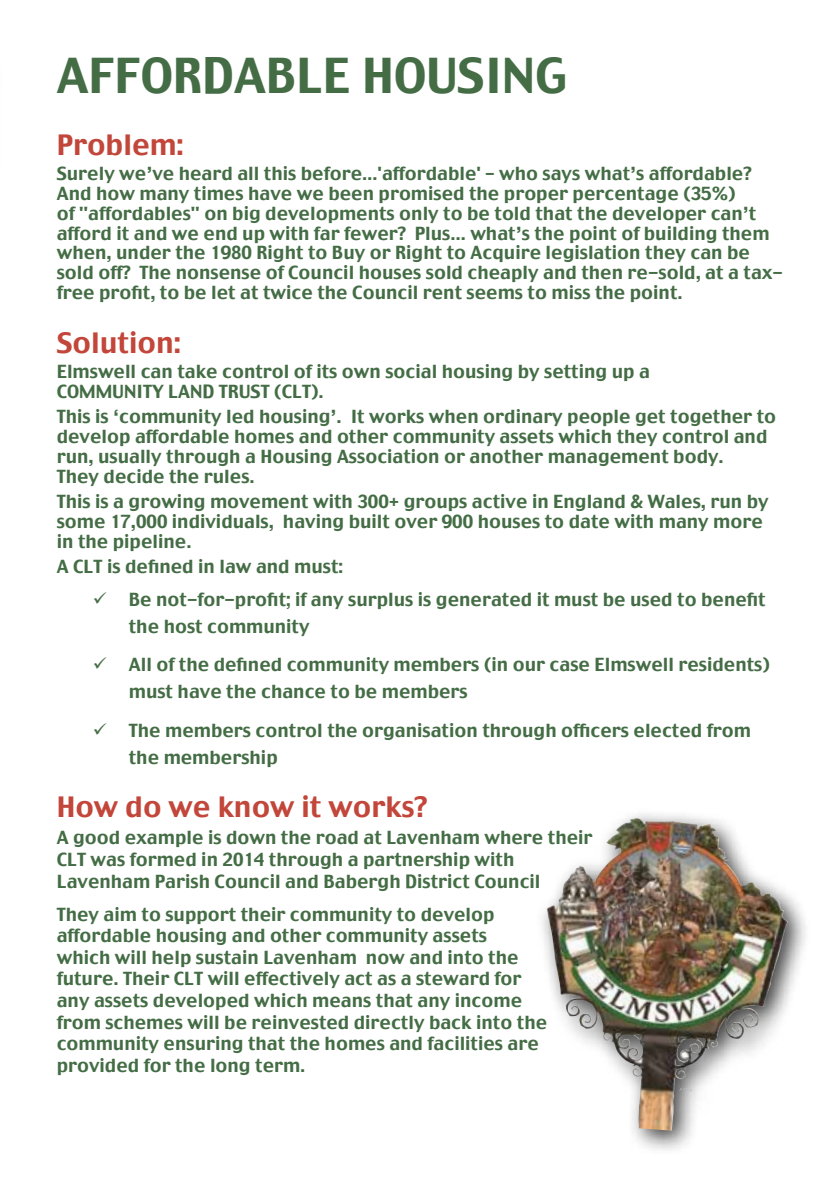
<style>
.page{position:relative;width:840px;height:1191px;background:#fff}
.page>*{position:absolute;margin:0;border:0;box-sizing:border-box;transform-origin:0 0}
.t1{font:48px "Charcoal";color:#446d45}
.t2{font:28px "Charcoal";color:#c2463a}
.t3{font:18px/19.8px "Charcoal";color:#446d45}
</style>
<div class="page">
<div style="left:535px;top:806px;width:276px;height:349px;background:#000;opacity:.75"></div>
<img style="left:546px;top:818px;width:87px;height:222px">
<h1 class="t1" style="left:57px;top:44px;width:511px">AFFORDABLE HOUSING</h1>
<h2 class="t2" style="left:57px;top:126px;width:128px">Problem:</h2>
<p class="t3" style="left:57px;top:165px;width:727px">Surely we’ve heard all this before…'affordable' – who says what’s affordable?<br>And how many times have we been promised the proper percentage (35%)<br>of "affordables" on big developments only to be told that the developer can’t afford it and we end up with far fewer? Plus… what’s the point of building them when, under the 1980 Right to Buy or Right to Acquire legislation they can be sold off? The nonsense of Council houses sold cheaply and then re-sold, at a tax&shy;free profit, to be let at twice the Council rent seems to miss the point.</p>
<h2 class="t2" style="left:57px;top:324px;width:126px">Solution:</h2>
<p class="t3" style="left:57px;top:362px;width:594px">Elmswell can take control of its own social housing by setting up a<br>COMMUNITY LAND TRUST (CLT).</p>
<p class="t3" style="left:57px;top:408px;width:720px">This is ‘community led housing’. It works when ordinary people get together to develop affordable homes and other community assets which they control and run, usually through a Housing Association or another management body.<br>They decide the rules.</p>
<p class="t3" style="left:57px;top:492px;width:713px">This is a growing movement with 300+ groups active in England &amp; Wales, run by some 17,000 individuals, having built over 900 houses to date with many more in the pipeline.</p>
<p class="t3" style="left:57px;top:558px;width:287px">A CLT is defined in law and must:</p>
<p class="t3" style="left:129px;top:587px;width:638px;line-height:27px;text-indent:-36px">✓ Be not-for-profit; if any surplus is generated it must be used to benefit the host community</p>
<p class="t3" style="left:129px;top:652px;width:642px;line-height:27px;text-indent:-36px">✓ All of the defined community members (in our case Elmswell residents) must have the chance to be members</p>
<p class="t3" style="left:129px;top:717px;width:623px;line-height:27px;text-indent:-36px">✓ The members control the organisation through officers elected from the membership</p>
<h2 class="t2" style="left:57px;top:788px;width:371px">How do we know it works?</h2>
<p class="t3" style="left:57px;top:828px;width:537px;line-height:21.6px">A good example is down the road at Lavenham where their<br>CLT was formed in 2014 through a partnership with<br>Lavenham Parish Council and Babergh District Council</p>
<p class="t3" style="left:57px;top:904px;width:491px;line-height:21.6px">They aim to support their community to develop affordable housing and other community assets<br>which will help sustain Lavenham now and into the future. Their CLT will effectively act as a steward for any assets developed which means that any income from schemes will be reinvested directly back into the community ensuring that the homes and facilities are provided for the long term.</p>
</div>
